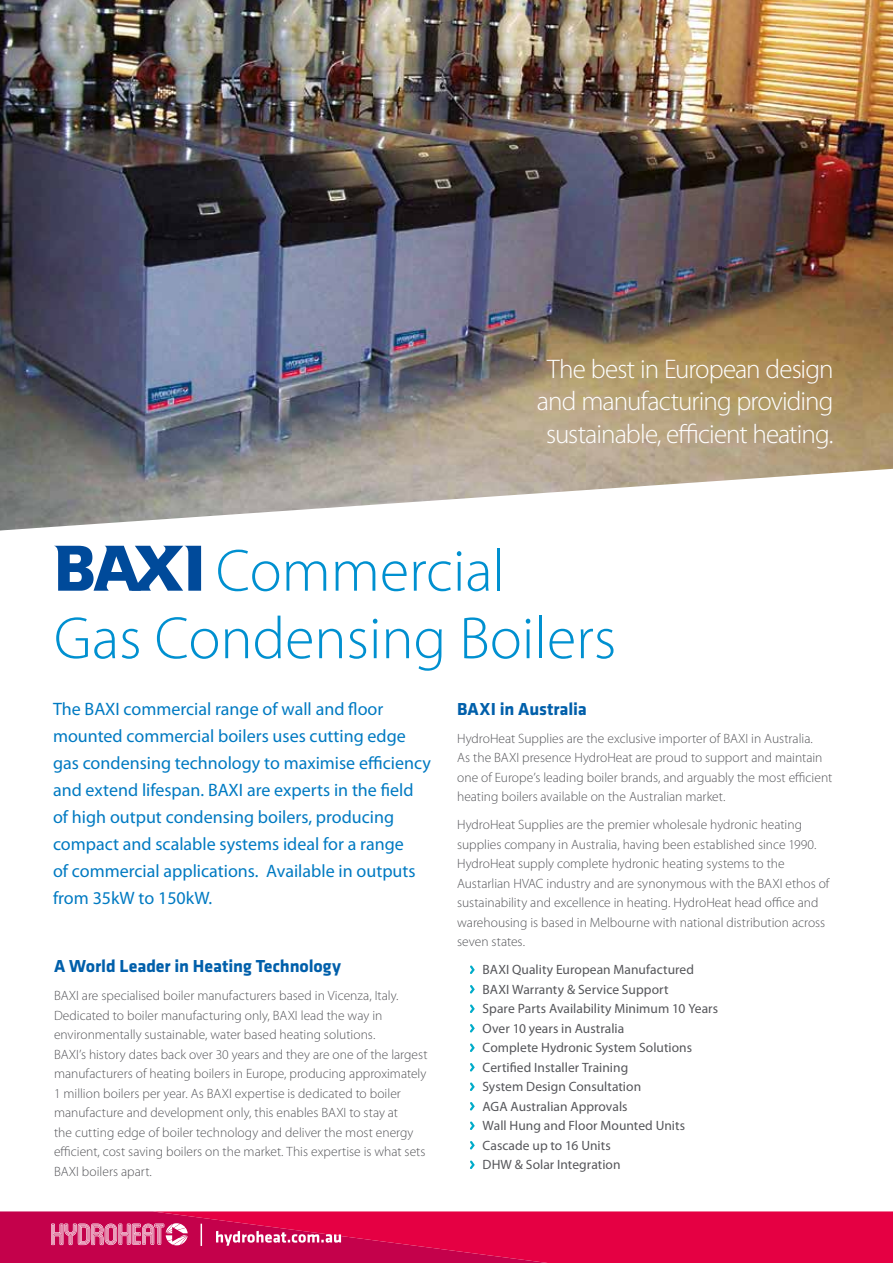
<style>
.page{position:relative;width:893px;height:1263px;background:#fff}
.page>*{position:absolute;margin:0;border:0;box-sizing:border-box;transform-origin:0 0}
.t1{font:300 60px/67.5px "Myriad Pro";color:#0090d0}
.t2{font:300 27px/32.4px "Myriad Pro";letter-spacing:-.035em;color:#fff;text-align:center}
.t3{font:18px/27px "Myriad Pro";color:#007ac2}
.t4{font:700 18px "Klavika";letter-spacing:-.005em;color:#005faa}
.t5{font:300 13.5px/19.5px "Myriad Pro";color:#55565a}
.t6{font:13.5px/19.5px "Myriad Pro";color:#55565a}
</style>
<div class="page">
<svg style="left:0;top:1211px;width:893px;height:52px;background:#da0d4f"></svg>
<img style="left:0;top:0;width:893px;height:530px">
<svg style="left:54px;top:546px;width:147px;height:45px"></svg>
<svg style="left:470px;top:965px;width:5px;height:9px"></svg>
<svg style="left:470px;top:985px;width:5px;height:9px"></svg>
<svg style="left:470px;top:1004px;width:5px;height:9px"></svg>
<svg style="left:470px;top:1024px;width:5px;height:9px"></svg>
<svg style="left:470px;top:1043px;width:5px;height:9px"></svg>
<svg style="left:470px;top:1063px;width:5px;height:9px"></svg>
<svg style="left:470px;top:1082px;width:5px;height:9px"></svg>
<svg style="left:470px;top:1102px;width:5px;height:9px"></svg>
<svg style="left:470px;top:1121px;width:5px;height:9px"></svg>
<svg style="left:470px;top:1141px;width:5px;height:9px"></svg>
<svg style="left:470px;top:1160px;width:5px;height:9px"></svg>
<h2 class="t2" style="left:537px;top:352px;width:298px">The best in European design and manufacturing providing sustainable, efficient heating.</h2>
<h1 class="t1" style="left:54px;top:536px;width:564px;text-indent:162px">Commercial<br>Gas Condensing Boilers</h1>
<p class="t3" style="left:53px;top:695px;width:379px">The BAXI commercial range of wall and floor mounted commercial boilers uses cutting edge gas condensing technology to maximise efficiency and extend lifespan. BAXI are experts in the field of high output condensing boilers, producing compact and scalable systems ideal for a range<br>of commercial applications. Available in outputs from 35kW to 150kW.</p>
<h3 class="t4" style="left:54px;top:953px;width:289px">A World Leader in Heating Technology</h3>
<p class="t5" style="left:54px;top:986px;width:375px">BAXI are specialised boiler manufacturers based in Vicenza, Italy.<br>Dedicated to boiler manufacturing only, BAXI lead the way in environmentally sustainable, water based heating solutions.<br>BAXI’s history dates back over 30 years and they are one of the largest manufacturers of heating boilers in Europe, producing approximately 1 million boilers per year. As BAXI expertise is dedicated to boiler manufacture and development only, this enables BAXI to stay at<br>the cutting edge of boiler technology and deliver the most energy efficient, cost saving boilers on the market. This expertise is what sets BAXI boilers apart.</p>
<h3 class="t4" style="left:457px;top:695px;width:131px">BAXI in Australia</h3>
<p class="t5" style="left:457px;top:728px;width:377px">HydroHeat Supplies are the exclusive importer of BAXI in Australia.<br>As the BAXI presence HydroHeat are proud to support and maintain one of Europe’s leading boiler brands, and arguably the most efficient heating boilers available on the Australian market.</p>
<p class="t5" style="left:457px;top:815px;width:374px">HydroHeat Supplies are the premier wholesale hydronic heating supplies company in Australia, having been established since 1990.<br>HydroHeat supply complete hydronic heating systems to the Austarlian HVAC industry and are synonymous with the BAXI ethos of sustainability and excellence in heating. HydroHeat head office and warehousing is based in Melbourne with national distribution across seven states.</p>
<p class="t6" style="left:483px;top:959px;width:237px">BAXI Quality European Manufactured<br>BAXI Warranty &amp; Service Support<br>Spare Parts Availability Minimum 10 Years<br>Over 10 years in Australia<br>Complete Hydronic System Solutions<br>Certified Installer Training<br>System Design Consultation<br>AGA Australian Approvals<br>Wall Hung and Floor Mounted Units<br>Cascade up to 16 Units<br>DHW &amp; Solar Integration</p>
</div>
